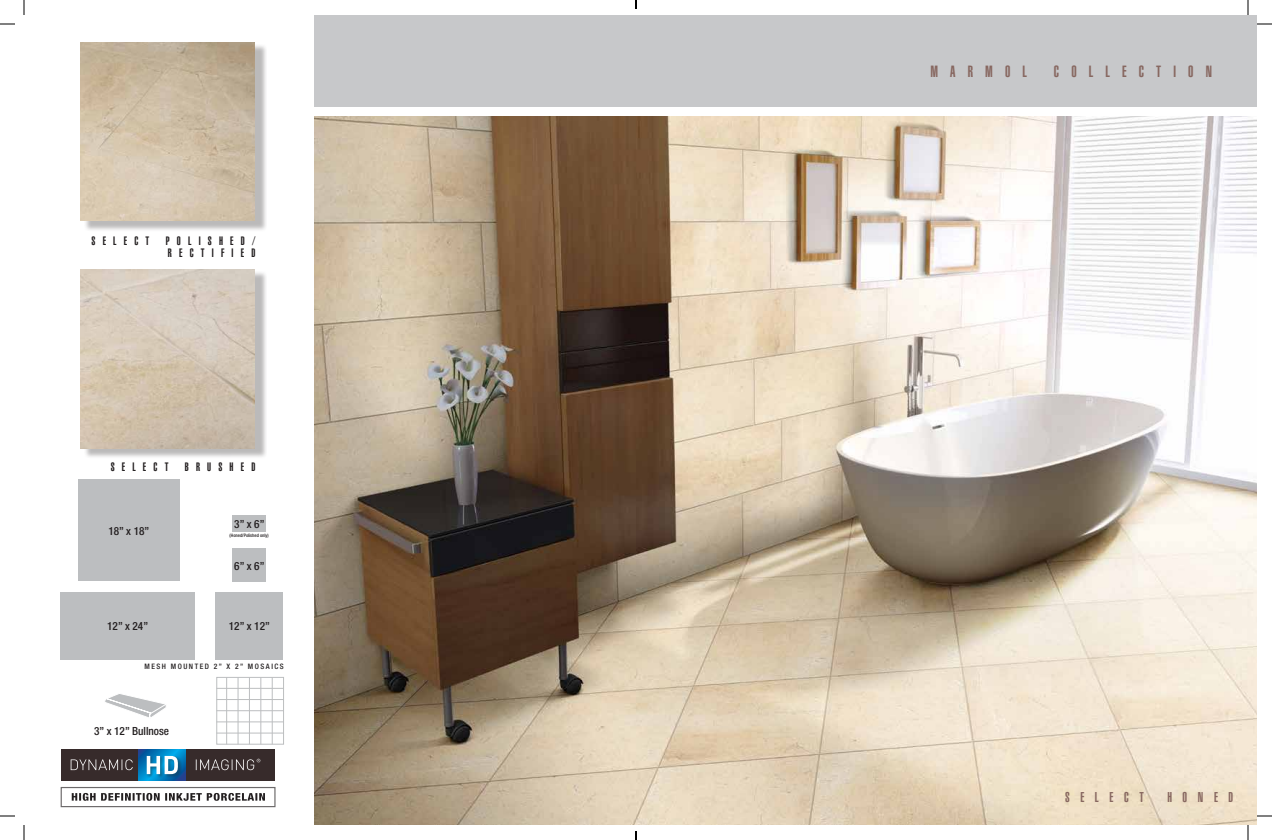
<style>
.page{position:relative;width:1272px;height:840px;background:#fff}
.page>*{position:absolute;margin:0;border:0;box-sizing:border-box;transform-origin:0 0}
.t1{font:900 extra-condensed 16px "Helvetica";letter-spacing:.76em;color:#876760}
.t2{font:900 extra-condensed 14px "Helvetica";letter-spacing:.76em;color:#876760}
.t3{font:900 extra-condensed 12px/12px "Helvetica";letter-spacing:.6em;color:#231f20}
.t4{font:500 condensed 11.2px "Helvetica Neue";color:#231f20}
.t5{font:500 condensed 7.5px "Helvetica Neue";letter-spacing:.2em;color:#231f20}
.t6{font:500 condensed 4.7px "Helvetica Neue";color:#231f20}
</style>
<div class="page">
<div style="left:315px;top:15px;width:942px;height:91px;background:#c7c8ca"></div>
<div style="left:83px;top:43px;width:184px;height:189px;background:#231f20;opacity:.31"></div>
<img style="left:80px;top:42px;width:175px;height:179px">
<div style="left:83px;top:271px;width:184px;height:188px;background:#231f20;opacity:.31"></div>
<img style="left:80px;top:270px;width:175px;height:178px">
<img style="left:315px;top:116px;width:942px;height:709px">
<div style="left:186px;top:749px;width:89px;height:32px;background:#372b2b"></div>
<div style="left:61px;top:749px;width:77px;height:32px;background:#372b2b"></div>
<svg style="left:138px;top:749px;width:48px;height:32px"></svg>
<div style="left:146px;top:756px;width:36px;height:22px;background:#231f20;opacity:.39"></div>
<svg style="left:71px;top:756px;width:189px;height:18px"></svg>
<svg style="left:72px;top:793px;width:193px;height:8px"></svg>
<svg style="left:105px;top:694px;width:61px;height:23px"></svg>
<div style="left:216px;top:677px;width:68px;height:68px;border:1px solid #bcbec0"></div>
<hr style="left:226px;top:677px;width:1px;height:67px;background:#bcbec0">
<hr style="left:238px;top:677px;width:1px;height:67px;background:#bcbec0">
<hr style="left:249px;top:677px;width:1px;height:67px;background:#bcbec0">
<hr style="left:260px;top:677px;width:1px;height:67px;background:#bcbec0">
<hr style="left:272px;top:677px;width:1px;height:67px;background:#bcbec0">
<hr style="left:216px;top:688px;width:68px;height:1px;background:#bcbec0">
<hr style="left:216px;top:699px;width:68px;height:1px;background:#bcbec0">
<hr style="left:216px;top:710px;width:68px;height:1px;background:#bcbec0">
<hr style="left:216px;top:722px;width:68px;height:1px;background:#bcbec0">
<hr style="left:216px;top:733px;width:68px;height:1px;background:#bcbec0">
<div style="left:78px;top:480px;width:101px;height:101px;background:#bcbec0"></div>
<div style="left:232px;top:548px;width:34px;height:34px;background:#bcbec0"></div>
<div style="left:60px;top:592px;width:135px;height:68px;background:#bcbec0"></div>
<div style="left:215px;top:592px;width:68px;height:68px;background:#bcbec0"></div>
<div style="left:232px;top:515px;width:34px;height:16px;background:#bcbec0"></div>
<svg style="left:0;top:23px;width:15px;height:2px"></svg>
<svg style="left:1257px;top:23px;width:15px;height:2px"></svg>
<svg style="left:0;top:815px;width:15px;height:2px"></svg>
<svg style="left:1257px;top:815px;width:15px;height:2px"></svg>
<svg style="left:23px;top:0;width:2px;height:15px"></svg>
<svg style="left:23px;top:825px;width:2px;height:15px"></svg>
<svg style="left:1247px;top:0;width:2px;height:15px"></svg>
<svg style="left:1247px;top:825px;width:2px;height:15px"></svg>
<svg style="left:635px;top:0;width:2px;height:9px"></svg>
<svg style="left:635px;top:831px;width:2px;height:9px"></svg>
<p class="t3" style="left:92px;top:234px;width:59px">SELECT</p>
<p class="t3" style="left:166px;top:234px;width:91px">POLISHED/<br>RECTIFIED</p>
<p class="t3" style="left:111px;top:461px;width:59px">SELECT</p>
<p class="t3" style="left:185px;top:461px;width:72px">BRUSHED</p>
<p class="t4" style="left:108px;top:524px;width:42px">18” x 18”</p>
<p class="t4" style="left:234px;top:517px;width:32px">3” x 6”</p>
<p class="t6" style="left:230px;top:532px;width:41px">(Honed/Polished only)</p>
<p class="t4" style="left:234px;top:559px;width:32px">6” x 6”</p>
<p class="t4" style="left:107px;top:620px;width:42px">12” x 24”</p>
<p class="t4" style="left:229px;top:620px;width:42px">12” x 12”</p>
<p class="t5" style="left:144px;top:662px;width:141px">Mesh Mounted 2” x 2” Mosaics</p>
<p class="t4" style="left:94px;top:725px;width:76px">3” x 12” Bullnose</p>
<h1 class="t1" style="left:930px;top:62px;width:98px">MARMOL</h1>
<h1 class="t1" style="left:1054px;top:62px;width:160px">COLLECTION</h1>
<p class="t2" style="left:1065px;top:789px;width:80px">SELECT</p>
<p class="t2" style="left:1167px;top:789px;width:67px">HONED</p>
</div>
